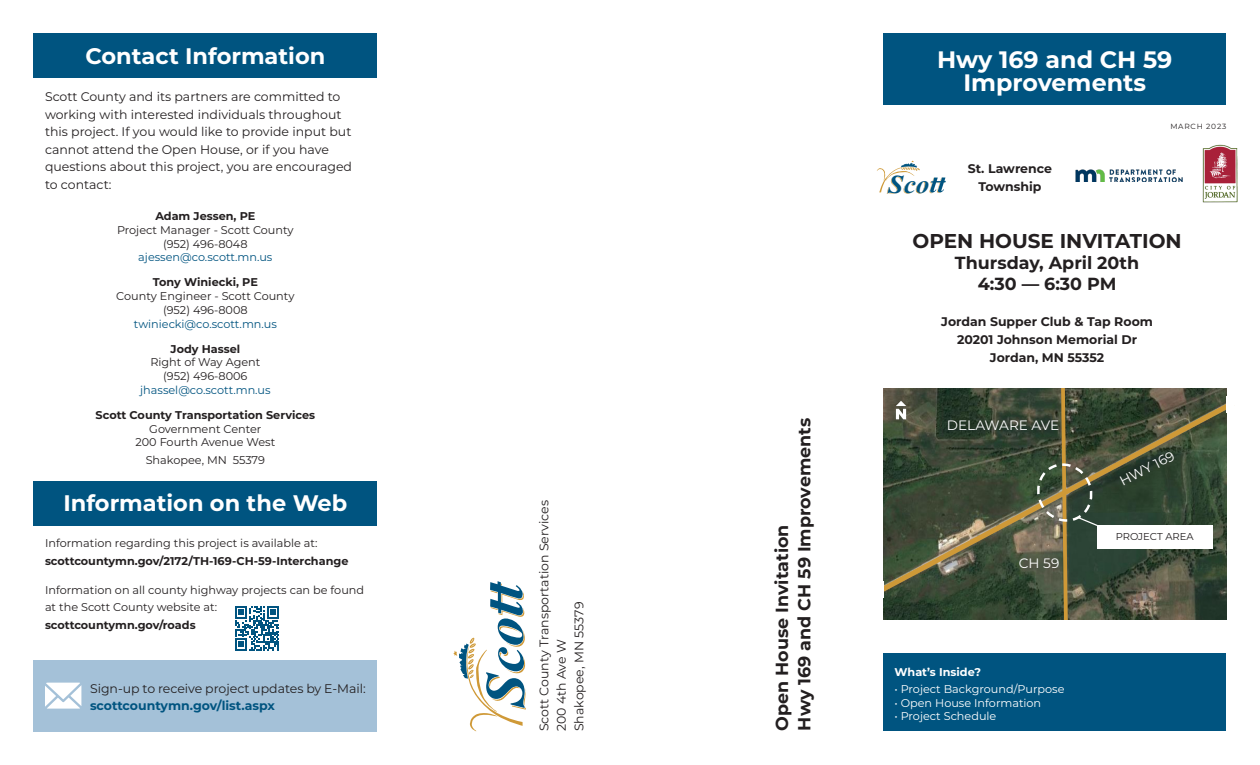
<style>
.page{position:relative;width:1260px;height:765px;background:#fff}
.page>*{position:absolute;margin:0;border:0;box-sizing:border-box;transform-origin:0 0}
.t1{font:italic 700 55.62px "Times New Roman";color:#005480;scale:1.06 1}
.t2{font:italic 700 25.62px "Times New Roman";color:#005480;scale:1.06 1}
.t3{font:700 23.75px/23.5px "Montserrat";color:#fff;text-align:center}
.t4{font:700 22.5px "Montserrat";color:#fff}
.t5{font:700 20px "Montserrat";color:#231f20}
.t6{font:700 17.5px "Montserrat";color:#231f20}
.t7{font:13.62px "Montserrat";color:#fff}
.t8{font:12.5px/17.5px "Montserrat";color:#231f20}
.t9{font:700 12.5px/18px "Montserrat";color:#231f20;text-align:center}
.t10{font:700 12.5px "Montserrat";color:#005480}
.t11{font:11.25px/17.5px "Montserrat";color:#231f20}
.t12{font:700 11.25px "Montserrat";color:#231f20}
.t13{font:11.25px "Montserrat";color:#005480}
.t14{font:11.25px "Montserrat";color:#fff}
.t15{font:700 11.25px "Montserrat";color:#fff}
.t16{font:10px "Montserrat";color:#231f20}
.t17{font:7.5px "Montserrat";letter-spacing:.1em;color:#231f20}
</style>
<div class="page">
<img style="left:883px;top:388px;width:343px;height:232px">
<svg style="left:883px;top:396px;width:344px;height:204px;background:#444f3a"></svg>
<div style="left:883px;top:34px;width:343px;height:71px;background:#005480"></div>
<div style="left:34px;top:34px;width:343px;height:44px;background:#005480"></div>
<div style="left:34px;top:481px;width:343px;height:44px;background:#005480"></div>
<div style="left:883px;top:653px;width:343px;height:78px;background:#005480"></div>
<div style="left:34px;top:660px;width:343px;height:71px;background:#a4c1d8"></div>
<svg style="left:877px;top:161px;width:69px;height:33px"></svg>
<img style="left:1076px;top:169px;width:106px;height:13px">
<svg style="left:490px;top:581px;width:35px;height:36px"></svg>
<svg style="left:453px;top:626px;width:73px;height:105px"></svg>
<svg style="left:45px;top:683px;width:36px;height:26px"></svg>
<div style="left:1097px;top:525px;width:115px;height:23px;background:#fff"></div>
<div style="left:1010px;top:549px;width:58px;height:29px;background:#231f20;opacity:.75"></div>
<div style="left:939px;top:411px;width:128px;height:28px;background:#231f20;opacity:.75"></div>
<div style="left:1111px;top:443px;width:72px;height:50px;background:#231f20;opacity:.75"></div>
<svg style="left:896px;top:401px;width:10px;height:18px"></svg>
<svg style="left:1037px;top:388px;width:64px;height:232px;background:#515841"></svg>
<div style="left:1226px;top:396px;width:8px;height:17px;background:#fff"></div>
<img style="left:1202px;top:145px;width:36px;height:57px">
<svg style="left:235px;top:606px;width:44px;height:44px"></svg>
<p class="t4" style="left:85px;top:40px;width:241px">Contact Information</p>
<p class="t8" style="left:45px;top:88px;width:309px">Scott County and its partners are committed to working with interested individuals throughout this project. If you would like to provide input but cannot attend the Open House, or if you have questions about this project, you are encouraged to contact:</p>
<p class="t12" style="left:155px;top:208px;width:102px">Adam Jessen, PE</p>
<p class="t11" style="left:117px;top:221px;width:178px">Project Manager - Scott County</p>
<p class="t11" style="left:163px;top:234px;width:86px">(952) 496-8048</p>
<p class="t13" style="left:138px;top:250px;width:136px">ajessen@co.scott.mn.us</p>
<p class="t12" style="left:153px;top:274px;width:107px">Tony Winiecki, PE</p>
<p class="t11" style="left:116px;top:287px;width:180px">County Engineer - Scott County</p>
<p class="t11" style="left:163px;top:301px;width:86px">(952) 496-8008</p>
<p class="t13" style="left:134px;top:316px;width:144px">twiniecki@co.scott.mn.us</p>
<p class="t12" style="left:171px;top:341px;width:71px">Jody Hassel</p>
<p class="t11" style="left:150px;top:353px;width:111px">Right of Way Agent</p>
<p class="t11" style="left:163px;top:367px;width:86px">(952) 496-8006</p>
<p class="t13" style="left:140px;top:382px;width:132px">jhassel@co.scott.mn.us</p>
<p class="t12" style="left:96px;top:407px;width:221px">Scott County Transportation Services</p>
<p class="t11" style="left:149px;top:419px;width:114px">Government Center</p>
<p class="t11" style="left:136px;top:433px;width:141px">200 Fourth Avenue West</p>
<p class="t11" style="left:146px;top:451px;width:121px">Shakopee, MN 55379</p>
<p class="t4" style="left:63px;top:487px;width:285px">Information on the Web</p>
<p class="t11" style="left:45px;top:534px;width:274px">Information regarding this project is available at:</p>
<p class="t12" style="left:45px;top:553px;width:305px">scottcountymn.gov/2172/TH-169-CH-59-Interchange</p>
<p class="t11" style="left:45px;top:580px;width:321px">Information on all county highway projects can be found at the Scott County website at:</p>
<p class="t12" style="left:45px;top:616px;width:152px">scottcountymn.gov/roads</p>
<p class="t8" style="left:90px;top:679px;width:277px">Sign-up to receive project updates by E-Mail:</p>
<p class="t10" style="left:90px;top:697px;width:187px">scottcountymn.gov/list.aspx</p>
<h1 class="t1" style="left:466px;top:707px;width:86px;rotate:-90deg">Sco</h1>
<p class="t8" style="left:535px;top:731px;width:233px;rotate:-90deg">Scott County Transportation Services</p>
<p class="t8" style="left:552px;top:731px;width:93px;rotate:-90deg">200 4th Ave W</p>
<p class="t8" style="left:570px;top:731px;width:131px;rotate:-90deg">Shakopee, MN 55379</p>
<p class="t6" style="left:792px;top:731px;width:314px;rotate:-90deg">Hwy 169 and CH 59 Improvements</p>
<p class="t6" style="left:769px;top:731px;width:208px;rotate:-90deg">Open House Invitation</p>
<p class="t3" style="left:937px;top:47px;width:237px">Hwy 169 and CH 59<br>Improvements</p>
<h2 class="t2" style="left:888px;top:166px;width:41px">Sco</h2>
<p class="t9" style="left:968px;top:159px;width:86px">St. Lawrence<br>Township</p>
<p class="t17" style="left:1170px;top:121px;width:57px">MARCH 2023</p>
<p class="t5" style="left:913px;top:226px;width:271px">OPEN HOUSE INVITATION</p>
<p class="t6" style="left:955px;top:250px;width:186px">Thursday, April 20th</p>
<p class="t6" style="left:978px;top:271px;width:140px">4:30 — 6:30 PM</p>
<p class="t9" style="left:941px;top:312px;width:213px">Jordan Supper Club &amp; Tap Room</p>
<p class="t9" style="left:957px;top:330px;width:182px">20201 Johnson Memorial Dr</p>
<p class="t9" style="left:990px;top:348px;width:116px">Jordan, MN 55352</p>
<p class="t7" style="left:947px;top:416px;width:114px">DELAWARE AVE</p>
<p class="t7" style="left:1019px;top:554px;width:42px">CH 59</p>
<p class="t15" style="left:895px;top:663px;width:88px">What’s Inside?</p>
<p class="t14" style="left:895px;top:681px;width:171px">• Project Background/Purpose</p>
<p class="t14" style="left:895px;top:695px;width:148px">• Open House Information</p>
<p class="t14" style="left:895px;top:708px;width:103px">• Project Schedule</p>
<p class="t7" style="left:1116px;top:473px;width:61px;rotate:-27deg">HWY 169</p>
<p class="t16" style="left:1116px;top:530px;width:79px">PROJECT AREA</p>
</div>
